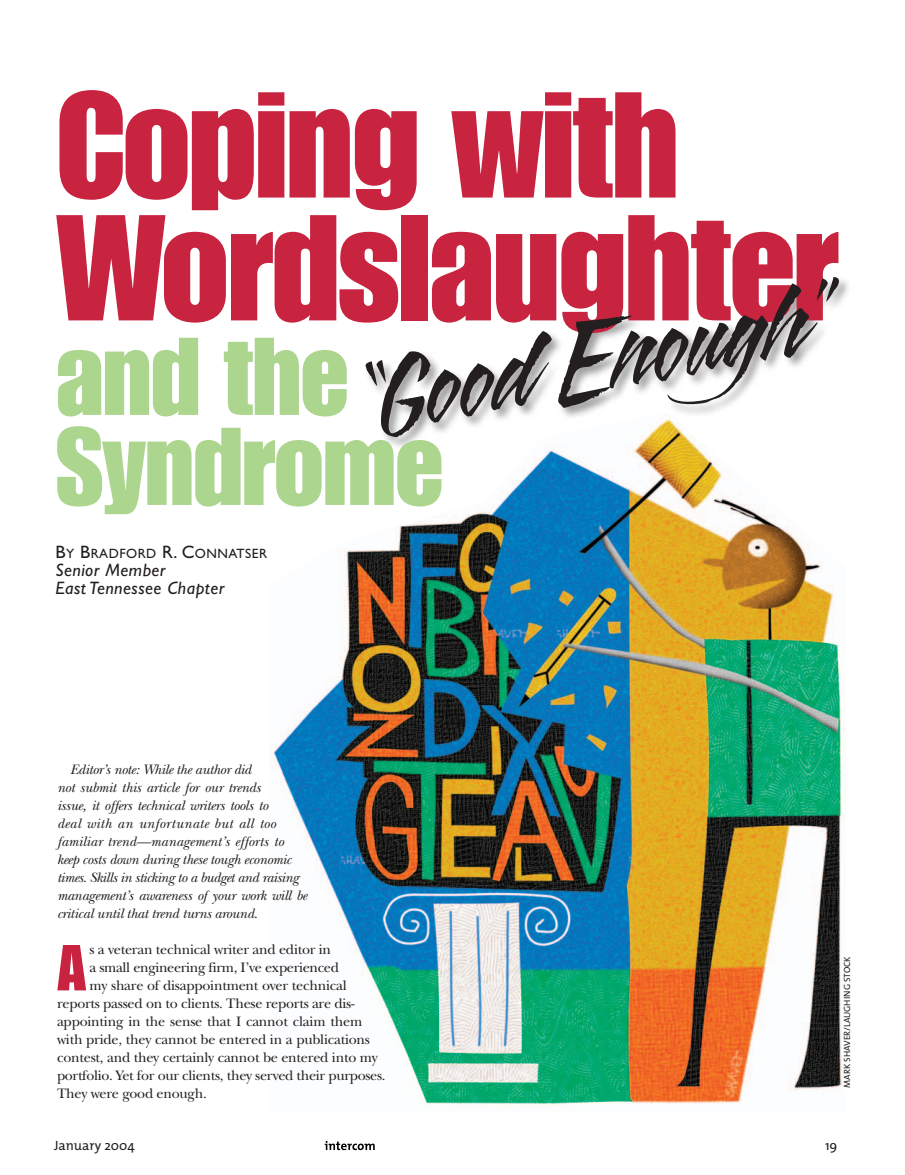
<style>
.page{position:relative;width:905px;height:1175px;background:#fff}
.page>*{position:absolute;margin:0;border:0;box-sizing:border-box;transform-origin:0 0}
.t1{font:147.3px/122.9px "Impact";letter-spacing:-.015em;color:#c8233f}
.t2{font:108px/90px "Impact";letter-spacing:-.015em;color:#acd58d}
.t3{font:italic 103.5px "Blaze ITC";color:#231f20}
.t4{font:63.6px "Impact";color:#c8233f}
.t5{font:italic 18px/18px "Gill Sans";letter-spacing:.025em;color:#231f20}
.t6{font:14.25px "New Baskerville";letter-spacing:-.015em;color:#231f20}
.t7{font:italic 14.25px/18px "New Baskerville";letter-spacing:-.015em;color:#231f20}
.t8{font:13.5px "Gill Sans";letter-spacing:.035em;color:#231f20}
.t9{font:13.5px "The Mix";color:#231f20}
.t10{font:9px "The Mix";color:#231f20}
.s1{font-size:18px}
</style>
<div class="page">
<img style="left:368px;top:280px;width:481px;height:132px">
<img style="left:273px;top:412px;width:572px;height:693px">
<svg style="left:325px;top:1141px;width:50px;height:9px"></svg>
<h1 class="t1" style="left:56px;top:90px;width:784px">Coping with<br>Wordslaughter</h1>
<h3 class="t3" style="left:353px;top:363px;width:481px;rotate:-10deg">“Good Enough”</h3>
<h2 class="t2" style="left:56px;top:336px;width:389px">and the<br>Syndrome</h2>
<p class="t8" style="left:55px;top:549px;width:213px"><span class="s1">B</span>Y <span class="s1">B</span>RADFORD <span class="s1">R. C</span>ONNATSER</p>
<p class="t5" style="left:55px;top:563px;width:170px">Senior Member<br>East Tennessee Chapter</p>
<p class="t7" style="left:57px;top:762px;width:251px;text-indent:14px">Editor’s note: While the author did<br>not submit this article for our trends<br>issue, it offers technical writers tools to<br>deal with an unfortunate but all too familiar trend—management’s efforts to keep costs down during these tough economic times. Skills in sticking to a budget and raising management’s awareness of your work will be critical until that trend turns around.</p>
<h3 class="t4" style="left:57px;top:945px;width:31px">A</h3>
<p class="t6" style="left:89px;top:944px;width:243px">s a veteran technical writer and editor in</p>
<p class="t6" style="left:89px;top:962px;width:251px">a small engineering firm, I’ve experienced</p>
<p class="t6" style="left:89px;top:980px;width:259px">my share of disappointment over technical</p>
<p class="t6" style="left:57px;top:998px;width:299px">reports passed on to clients. These reports are dis-</p>
<p class="t6" style="left:57px;top:1016px;width:307px">appointing in the sense that I cannot claim them</p>
<p class="t6" style="left:57px;top:1034px;width:314px">with pride, they cannot be entered in a publications</p>
<p class="t6" style="left:57px;top:1052px;width:322px">contest, and they certainly cannot be entered into my</p>
<p class="t6" style="left:57px;top:1070px;width:330px">portfolio. Yet for our clients, they served their purposes.</p>
<p class="t6" style="left:57px;top:1088px;width:151px">They were good enough.</p>
<p class="t10" style="left:843px;top:1087px;width:133px;rotate:-90deg">MARK SHAVER/LAUGHING STOCK</p>
<p class="t9" style="left:54px;top:1140px;width:82px">January 2004</p>
<p class="t9" style="left:825px;top:1140px;width:14px">19</p>
</div>
